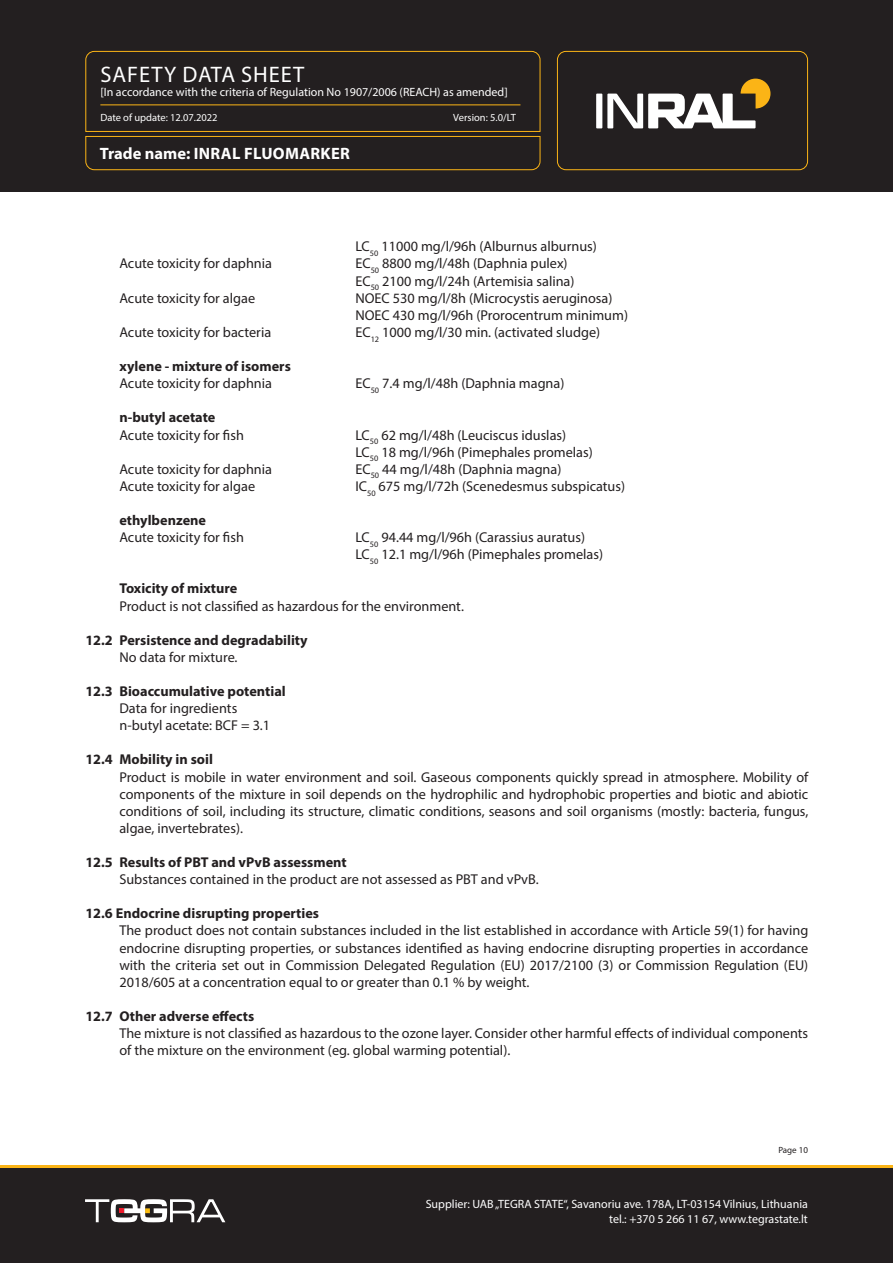
<style>
.page{position:relative;width:893px;height:1263px;background:#fff}
.page>*{position:absolute;margin:0;border:0;box-sizing:border-box;transform-origin:0 0}
.t1{font:22.5px "Myriad Pro";letter-spacing:.04em;color:#fff}
.t2{font:700 16.5px "Myriad Pro";letter-spacing:.02em;color:#fff}
.Tekstas_paprastas_Bo{font:14.25px/17.1px "Myriad Pro";color:#231f20;text-align:justify}
.Tekstas_paprastas_Bo-2{font:700 14.25px "Myriad Pro";color:#231f20}
.t3{font:12px/14.4px "Myriad Pro";color:#fff;text-align:right}
.t4{font:10.5px "Myriad Pro";color:#fff}
.t5{font:9px "Myriad Pro";color:#231f20}
</style>
<div class="page">
<div style="left:0;top:1165px;width:893px;height:98px;background:#231f20"></div>
<div style="left:0;top:0;width:893px;height:191px;background:#231f20"></div>
<svg style="left:85px;top:51px;width:456px;height:119px"></svg>
<div style="left:557px;top:51px;width:251px;height:119px;border:1px solid #fbb416;border-radius:9px"></div>
<hr style="left:100px;top:104px;width:420px;height:1px;background:#fbb416">
<svg style="left:85px;top:1199px;width:140px;height:23px"></svg>
<div style="left:596px;top:94px;width:6px;height:34px;background:#fff"></div>
<svg style="left:607px;top:79px;width:163px;height:49px"></svg>
<hr style="left:0;top:1165px;width:893px;height:2px;background:#fbb416">
<h1 class="t1" style="left:101px;top:60px;width:205px">SAFETY DATA SHEET</h1>
<p class="t3" style="left:100px;top:85px;width:409px">[In accordance with the criteria of Regulation No 1907/2006 (REACH) as amended]</p>
<p class="t4" style="left:100px;top:111px;width:119px">Date of update: 12.07.2022</p>
<p class="t4" style="left:453px;top:111px;width:64px">Version: 5.0/LT</p>
<p class="t2" style="left:100px;top:142px;width:252px">Trade name: INRAL FLUOMARKER</p>
<p class="Tekstas_paprastas_Bo" style="left:355px;top:238px;width:243px">LC<sub>50</sub> 11000 mg/l/96h (Alburnus alburnus)</p>
<p class="Tekstas_paprastas_Bo" style="left:119px;top:255px;width:154px">Acute toxicity for daphnia</p>
<p class="Tekstas_paprastas_Bo" style="left:355px;top:255px;width:214px">EC<sub>50</sub> 8800 mg/l/48h (Daphnia pulex)</p>
<p class="Tekstas_paprastas_Bo" style="left:355px;top:272px;width:221px">EC<sub>50</sub> 2100 mg/l/24h (Artemisia salina)</p>
<p class="Tekstas_paprastas_Bo" style="left:119px;top:289px;width:137px">Acute toxicity for algae</p>
<p class="Tekstas_paprastas_Bo" style="left:355px;top:289px;width:259px">NOEC 530 mg/l/8h (Microcystis aeruginosa)</p>
<p class="Tekstas_paprastas_Bo" style="left:355px;top:306px;width:274px">NOEC 430 mg/l/96h (Prorocentrum minimum)</p>
<p class="Tekstas_paprastas_Bo" style="left:119px;top:323px;width:153px">Acute toxicity for bacteria</p>
<p class="Tekstas_paprastas_Bo" style="left:355px;top:323px;width:246px">EC<sub>12</sub> 1000 mg/l/30 min. (activated sludge)</p>
<p class="Tekstas_paprastas_Bo-2" style="left:119px;top:357px;width:173px">xylene - mixture of isomers</p>
<p class="Tekstas_paprastas_Bo" style="left:119px;top:375px;width:154px">Acute toxicity for daphnia</p>
<p class="Tekstas_paprastas_Bo" style="left:355px;top:375px;width:210px">EC<sub>50</sub> 7.4 mg/l/48h (Daphnia magna)</p>
<p class="Tekstas_paprastas_Bo-2" style="left:119px;top:408px;width:97px">n-butyl acetate</p>
<p class="Tekstas_paprastas_Bo" style="left:119px;top:426px;width:126px">Acute toxicity for fish</p>
<p class="Tekstas_paprastas_Bo" style="left:355px;top:426px;width:212px">LC<sub>50</sub> 62 mg/l/48h (Leuciscus iduslas)</p>
<p class="Tekstas_paprastas_Bo" style="left:355px;top:443px;width:239px">LC<sub>50</sub> 18 mg/l/96h (Pimephales promelas)</p>
<p class="Tekstas_paprastas_Bo" style="left:119px;top:460px;width:154px">Acute toxicity for daphnia</p>
<p class="Tekstas_paprastas_Bo" style="left:355px;top:460px;width:208px">EC<sub>50</sub> 44 mg/l/48h (Daphnia magna)</p>
<p class="Tekstas_paprastas_Bo" style="left:119px;top:477px;width:137px">Acute toxicity for algae</p>
<p class="Tekstas_paprastas_Bo" style="left:355px;top:477px;width:271px">IC<sub>50</sub> 675 mg/l/72h (Scenedesmus subspicatus)</p>
<p class="Tekstas_paprastas_Bo-2" style="left:119px;top:511px;width:88px">ethylbenzene</p>
<p class="Tekstas_paprastas_Bo" style="left:119px;top:528px;width:126px">Acute toxicity for fish</p>
<p class="Tekstas_paprastas_Bo" style="left:355px;top:528px;width:231px">LC<sub>50</sub> 94.44 mg/l/96h (Carassius auratus)</p>
<p class="Tekstas_paprastas_Bo" style="left:355px;top:546px;width:249px">LC<sub>50</sub> 12.1 mg/l/96h (Pimephales promelas)</p>
<p class="Tekstas_paprastas_Bo-2" style="left:119px;top:579px;width:119px">Toxicity of mixture</p>
<p class="Tekstas_paprastas_Bo" style="left:119px;top:597px;width:346px">Product is not classified as hazardous for the environment.</p>
<p class="Tekstas_paprastas_Bo-2" style="left:85px;top:631px;width:224px">12.2 Persistence and degradability</p>
<p class="Tekstas_paprastas_Bo" style="left:119px;top:648px;width:120px">No data for mixture.</p>
<p class="Tekstas_paprastas_Bo-2" style="left:85px;top:682px;width:202px">12.3 Bioaccumulative potential</p>
<p class="Tekstas_paprastas_Bo" style="left:119px;top:699px;width:119px">Data for ingredients</p>
<p class="Tekstas_paprastas_Bo" style="left:119px;top:717px;width:152px">n-butyl acetate: BCF = 3.1</p>
<p class="Tekstas_paprastas_Bo-2" style="left:85px;top:750px;width:129px">12.4 Mobility in soil</p>
<p class="Tekstas_paprastas_Bo" style="left:119px;top:768px;width:690px">Product is mobile in water environment and soil. Gaseous components quickly spread in atmosphere. Mobility of components of the mixture in soil depends on the hydrophilic and hydrophobic properties and biotic and abiotic conditions of soil, including its structure, climatic conditions, seasons and soil organisms (mostly: bacteria, fungus, algae, invertebrates).</p>
<p class="Tekstas_paprastas_Bo-2" style="left:85px;top:853px;width:263px">12.5 Results of PBT and vPvB assessment</p>
<p class="Tekstas_paprastas_Bo" style="left:119px;top:870px;width:421px">Substances contained in the product are not assessed as PBT and vPvB.</p>
<p class="Tekstas_paprastas_Bo-2" style="left:85px;top:904px;width:235px">12.6 Endocrine disrupting properties</p>
<p class="Tekstas_paprastas_Bo" style="left:119px;top:922px;width:690px">The product does not contain substances included in the list established in accordance with Article 59(1) for having endocrine disrupting properties, or substances identified as having endocrine disrupting properties in accordance with the criteria set out in Commission Delegated Regulation (EU) 2017/2100 (3) or Commission Regulation (EU)<br>2018/605 at a concentration equal to or greater than 0.1 % by weight.</p>
<p class="Tekstas_paprastas_Bo-2" style="left:85px;top:1007px;width:170px">12.7 Other adverse effects</p>
<p class="Tekstas_paprastas_Bo" style="left:119px;top:1024px;width:690px">The mixture is not classified as hazardous to the ozone layer. Consider other harmful effects of individual components of the mixture on the environment (eg. global warming potential).</p>
<p class="t5" style="left:778px;top:1144px;width:31px">Page 10</p>
<p class="t3" style="left:426px;top:1197px;width:384px">Supplier: UAB „TEGRA STATE“, Savanoriu ave. 178A, LT-03154 Vilnius, Lithuania tel.: +370 5 266 11 67, www.tegrastate.lt</p>
</div>
